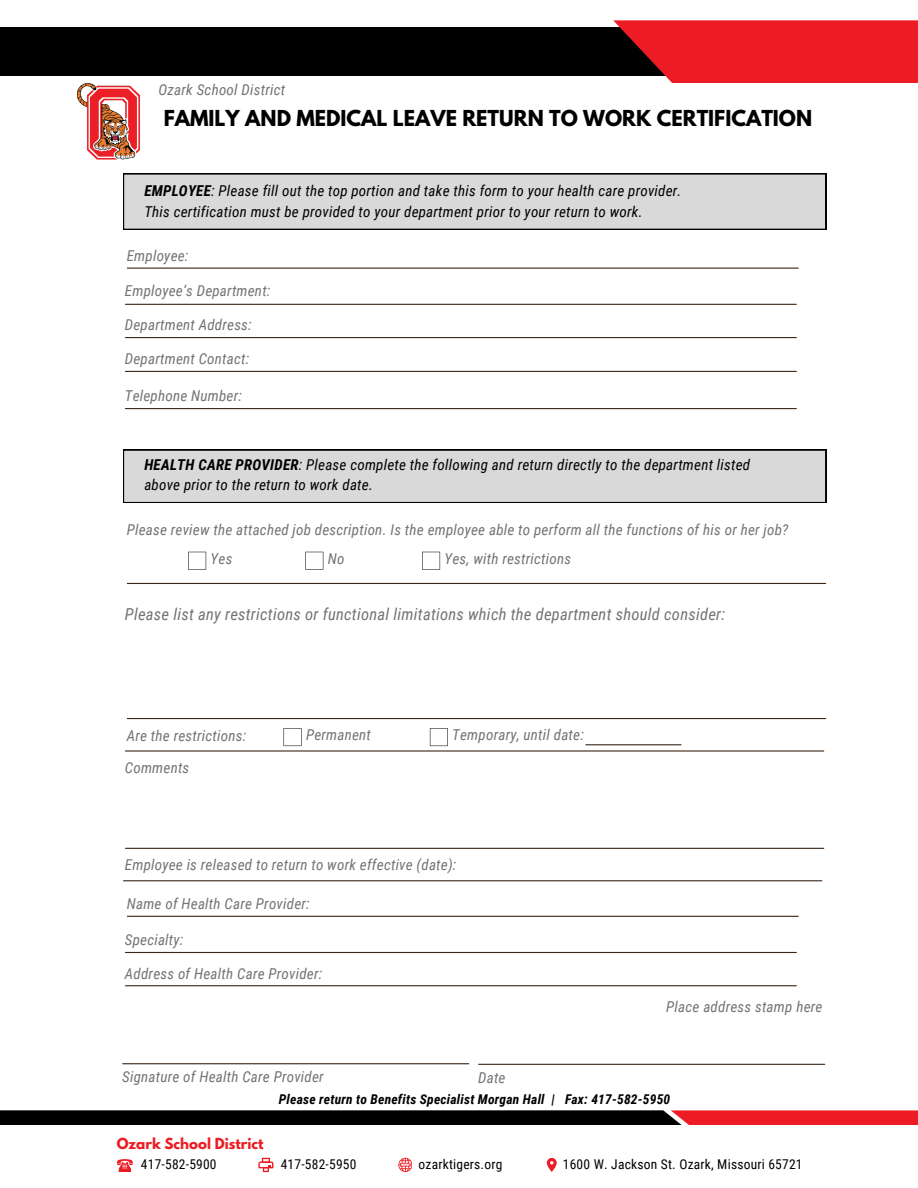
<style>
.page{position:relative;width:918px;height:1188px;background:#fff}
.page>*{position:absolute;margin:0;border:0;box-sizing:border-box;transform-origin:0 0}
.t1{font:700 19.5px "League Spartan";color:#000}
.t2{font:italic 16.5px "Roboto Condensed";letter-spacing:.015em;color:#737373}
.t3{font:italic 15px "Roboto Condensed";letter-spacing:.015em;color:#737373}
.t4{font:italic 15px/20.2px "Roboto Condensed";letter-spacing:.015em;color:#000}
.t5{font:13.5px "Roboto Condensed";letter-spacing:.015em;color:#000}
.t6{font:italic 700 13.5px "Roboto Condensed";letter-spacing:.015em;color:#000}
.t7{font:700 13.5px "League Spartan";color:#ed1c24}
.s1{font-weight:700}
</style>
<div class="page">
<div style="left:0;top:27px;width:738px;height:49px;background:#000"></div>
<div style="left:0;top:1110px;width:671px;height:15px;background:#000"></div>
<svg style="left:613px;top:20px;width:305px;height:63px;background:#db2027"></svg>
<img style="left:77px;top:83px;width:62px;height:77px">
<div style="left:671px;top:1110px;width:247px;height:15px;background:#ed1c24"></div>
<svg style="left:547px;top:1158px;width:10px;height:14px"></svg>
<svg style="left:117px;top:1159px;width:16px;height:12px"></svg>
<svg style="left:258px;top:1158px;width:15px;height:14px"></svg>
<svg style="left:398px;top:1158px;width:14px;height:14px"></svg>
<hr style="left:127px;top:268px;width:671px;height:1px;background:#3d2616">
<hr style="left:125px;top:304px;width:671px;height:1px;background:#3d2616">
<hr style="left:125px;top:337px;width:671px;height:1px;background:#3d2616">
<hr style="left:125px;top:371px;width:671px;height:1px;background:#3d2616">
<hr style="left:127px;top:583px;width:699px;height:1px;background:#3d2616">
<svg style="left:123px;top:173px;width:703px;height:57px;background:#cdcdcd"></svg>
<hr style="left:125px;top:408px;width:671px;height:1px;background:#3d2616">
<div style="left:123px;top:450px;width:703px;height:53px;background:#d9d9d9"></div>
<svg style="left:188px;top:552px;width:18px;height:18px"></svg>
<svg style="left:305px;top:552px;width:18px;height:18px"></svg>
<svg style="left:422px;top:552px;width:18px;height:18px"></svg>
<hr style="left:127px;top:718px;width:699px;height:1px;background:#3d2616">
<svg style="left:284px;top:728px;width:18px;height:18px"></svg>
<svg style="left:430px;top:728px;width:18px;height:18px"></svg>
<hr style="left:586px;top:744px;width:95px;height:1px;background:#3d2616">
<hr style="left:125px;top:750px;width:699px;height:2px;background:#3d2616">
<hr style="left:125px;top:848px;width:699px;height:1px;background:#3d2616">
<hr style="left:124px;top:880px;width:698px;height:1px;background:#3d2616">
<hr style="left:127px;top:916px;width:671px;height:1px;background:#3d2616">
<hr style="left:125px;top:952px;width:671px;height:1px;background:#3d2616">
<hr style="left:125px;top:985px;width:671px;height:1px;background:#3d2616">
<hr style="left:123px;top:1063px;width:346px;height:1px;background:#3d2616">
<hr style="left:479px;top:1064px;width:346px;height:1px;background:#3d2616">
<p class="t3" style="left:159px;top:81px;width:128px">Ozark School District</p>
<h2 class="t1" style="left:164px;top:108px;width:650px">FAMILY AND MEDICAL LEAVE RETURN TO WORK CERTIFICATION</h2>
<p class="t4" style="left:144px;top:181px;width:539px"><span class="s1">EMPLOYEE</span>: Please fill out the top portion and take this form to your health care provider.</p>
<h2 class="t4" style="left:144px;top:201px;width:500px">This certification must be provided to your department prior to your return to work.</h2>
<h2 class="t3" style="left:127px;top:247px;width:63px">Employee:</h2>
<h2 class="t3" style="left:125px;top:283px;width:147px">Employee’s Department:</h2>
<h2 class="t3" style="left:125px;top:316px;width:128px">Department Address:</h2>
<h2 class="t3" style="left:125px;top:350px;width:126px">Department Contact:</h2>
<p class="t3" style="left:125px;top:387px;width:119px">Telephone Number:</p>
<h2 class="t4" style="left:144px;top:454px;width:607px"><span class="s1">HEALTH CARE PROVIDER</span>: Please complete the following and return directly to the department listed above prior to the return to work date.</h2>
<h2 class="t3" style="left:127px;top:521px;width:663px">Please review the attached job description. Is the employee able to perform all the functions of his or her job?</h2>
<h2 class="t3" style="left:211px;top:550px;width:23px">Yes</h2>
<h2 class="t3" style="left:328px;top:550px;width:18px">No</h2>
<p class="t3" style="left:445px;top:550px;width:128px">Yes, with restrictions</p>
<h2 class="t2" style="left:125px;top:604px;width:602px">Please list any restrictions or functional limitations which the department should consider:</h2>
<h2 class="t3" style="left:127px;top:727px;width:121px">Are the restrictions:</h2>
<p class="t3" style="left:306px;top:726px;width:66px">Permanent</p>
<h2 class="t3" style="left:452px;top:726px;width:133px">Temporary, until date:</h2>
<h2 class="t3" style="left:125px;top:759px;width:66px">Comments</h2>
<h2 class="t3" style="left:125px;top:856px;width:333px">Employee is released to return to work effective (date):</h2>
<h2 class="t3" style="left:127px;top:895px;width:184px">Name of Health Care Provider:</h2>
<h2 class="t3" style="left:125px;top:931px;width:60px">Specialty:</h2>
<h2 class="t3" style="left:125px;top:965px;width:199px">Address of Health Care Provider:</h2>
<h2 class="t3" style="left:122px;top:1068px;width:203px">Signature of Health Care Provider</h2>
<h2 class="t3" style="left:478px;top:1069px;width:29px">Date</h2>
<h2 class="t3" style="left:666px;top:998px;width:158px">Place address stamp here</h2>
<p class="t7" style="left:117px;top:1137px;width:148px">Ozark School District</p>
<h3 class="t6" style="left:279px;top:1092px;width:393px">Please return to Benefits Specialist Morgan Hall | Fax: 417-582-5950</h3>
<h1 class="t5" style="left:141px;top:1157px;width:77px">417-582-5900</h1>
<h2 class="t5" style="left:281px;top:1157px;width:77px">417-582-5950</h2>
<p class="t5" style="left:419px;top:1157px;width:85px">ozarktigers.org</p>
<h2 class="t5" style="left:563px;top:1157px;width:241px">1600 W. Jackson St. Ozark, Missouri 65721</h2>
</div>
